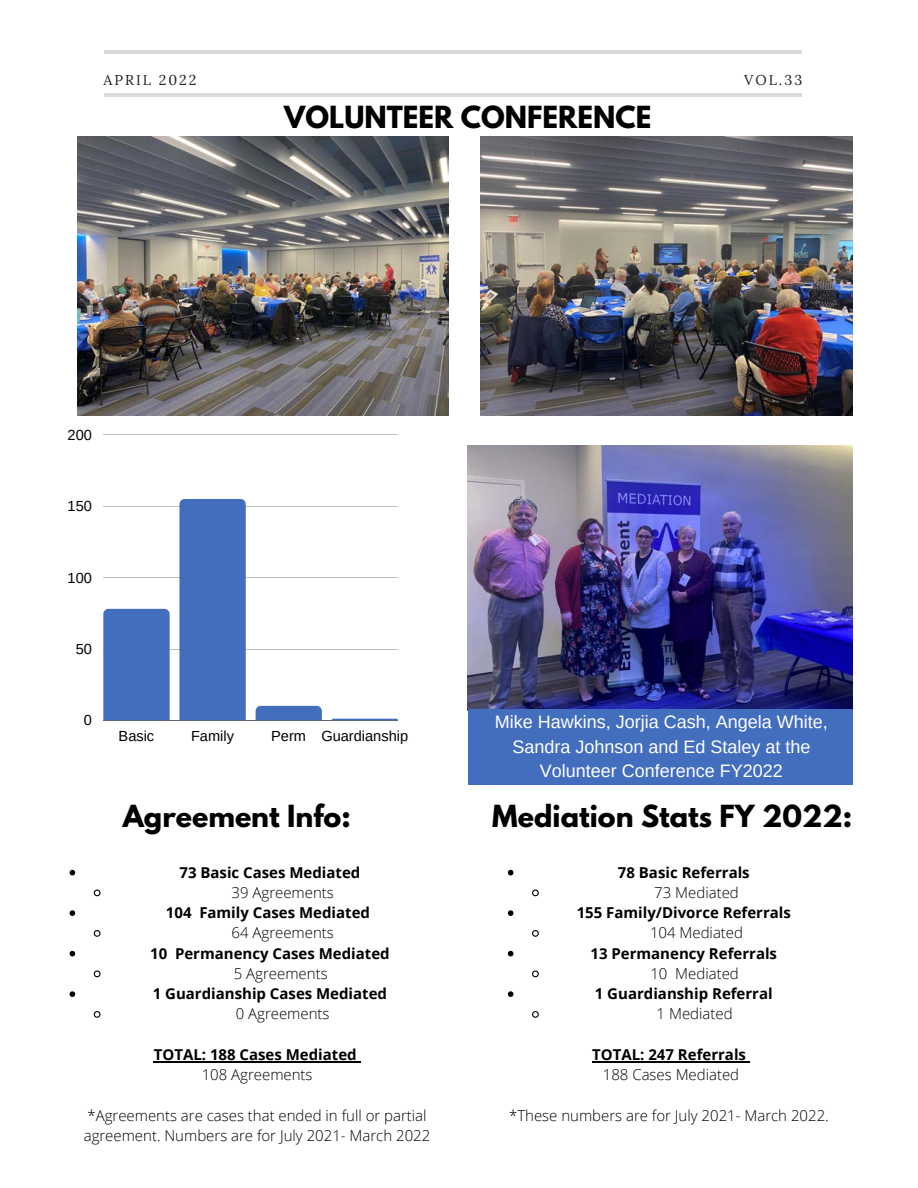
<style>
.page{position:relative;width:918px;height:1188px;background:#fff}
.page>*{position:absolute;margin:0;border:0;box-sizing:border-box;transform-origin:0 0}
.t1{font:700 27px "League Spartan";color:#000}
.t2{font:18px/24.8px "Arimo";color:#fff;text-align:center}
.t3{font:300 15px/20.2px "Open Sans";color:#000}
.t4{font:700 15px "Open Sans";color:#000}
.t5{font:14.55px "Arimo";color:#000}
.t6{font:14.25px "Lora";letter-spacing:.14em;color:#222}
</style>
<div class="page">
<hr style="left:104px;top:93px;width:698px;height:3px;background:#000">
<hr style="left:105px;top:50px;width:697px;height:4px;background:#dadada">
<hr style="left:103px;top:435px;width:295px;height:1px;background:#000">
<hr style="left:103px;top:506px;width:295px;height:1px;background:#000">
<hr style="left:103px;top:577px;width:295px;height:1px;background:#000">
<hr style="left:103px;top:649px;width:295px;height:1px;background:#000">
<hr style="left:103px;top:720px;width:295px;height:1px;background:#000">
<div style="left:103px;top:609px;width:67px;height:111px;background:#436ebe"></div>
<div style="left:179px;top:499px;width:67px;height:221px;background:#436ebe"></div>
<svg style="left:256px;top:706px;width:66px;height:14px"></svg>
<svg style="left:332px;top:719px;width:66px;height:1px"></svg>
<img style="left:468px;top:446px;width:385px;height:263px">
<div style="left:468px;top:709px;width:385px;height:76px;background:#436ebe"></div>
<img style="left:77px;top:136px;width:372px;height:279px">
<img style="left:481px;top:136px;width:371px;height:279px">
<svg style="left:508px;top:870px;width:5px;height:5px"></svg>
<svg style="left:532px;top:889px;width:7px;height:8px"></svg>
<svg style="left:508px;top:910px;width:5px;height:6px"></svg>
<svg style="left:532px;top:930px;width:7px;height:7px"></svg>
<svg style="left:508px;top:951px;width:5px;height:5px"></svg>
<svg style="left:532px;top:970px;width:7px;height:8px"></svg>
<svg style="left:508px;top:991px;width:5px;height:6px"></svg>
<svg style="left:532px;top:1011px;width:7px;height:7px"></svg>
<hr style="left:592px;top:1061px;width:154px;height:1px;background:#000">
<svg style="left:70px;top:870px;width:5px;height:5px"></svg>
<svg style="left:93px;top:889px;width:8px;height:8px"></svg>
<svg style="left:70px;top:910px;width:5px;height:6px"></svg>
<svg style="left:93px;top:930px;width:8px;height:7px"></svg>
<svg style="left:70px;top:951px;width:5px;height:5px"></svg>
<svg style="left:93px;top:970px;width:8px;height:8px"></svg>
<svg style="left:70px;top:991px;width:5px;height:6px"></svg>
<svg style="left:93px;top:1011px;width:8px;height:7px"></svg>
<hr style="left:154px;top:1061px;width:203px;height:1px;background:#000">
<p class="t6" style="left:104px;top:71px;width:94px">APRIL 2022</p>
<p class="t6" style="left:744px;top:71px;width:60px">VOL.33</p>
<p class="t1" style="left:284px;top:103px;width:369px">VOLUNTEER CONFERENCE</p>
<p class="t5" style="left:68px;top:427px;width:26px">200</p>
<p class="t5" style="left:68px;top:498px;width:26px">150</p>
<p class="t5" style="left:68px;top:569px;width:26px">100</p>
<p class="t5" style="left:76px;top:641px;width:18px">50</p>
<p class="t5" style="left:84px;top:712px;width:10px">0</p>
<p class="t5" style="left:119px;top:728px;width:37px">Basic</p>
<p class="t5" style="left:191px;top:728px;width:44px">Family</p>
<p class="t5" style="left:271px;top:728px;width:36px">Perm</p>
<p class="t5" style="left:321px;top:728px;width:88px">Guardianship</p>
<p class="t2" style="left:495px;top:709px;width:334px">Mike Hawkins, Jorjia Cash, Angela White,<br>Sandra Johnson and Ed Staley at the<br>Volunteer Conference FY2022</p>
<p class="t1" style="left:123px;top:803px;width:229px">Agreement Info:</p>
<p class="t4" style="left:180px;top:862px;width:182px">73 Basic Cases Mediated</p>
<p class="t3" style="left:232px;top:882px;width:104px">39 Agreements</p>
<p class="t4" style="left:166px;top:902px;width:206px">104 Family Cases Mediated</p>
<p class="t3" style="left:232px;top:923px;width:104px">64 Agreements</p>
<p class="t4" style="left:150px;top:943px;width:241px">10 Permanency Cases Mediated</p>
<p class="t3" style="left:234px;top:963px;width:95px">5 Agreements</p>
<p class="t4" style="left:153px;top:983px;width:236px">1 Guardianship Cases Mediated</p>
<p class="t3" style="left:236px;top:1004px;width:95px">0 Agreements</p>
<p class="t4" style="left:154px;top:1044px;width:204px">TOTAL: 188 Cases Mediated</p>
<p class="t3" style="left:202px;top:1064px;width:112px">108 Agreements</p>
<p class="t3" style="left:84px;top:1105px;width:348px">*Agreements are cases that ended in full or partial agreement. Numbers are for July 2021- March 2022</p>
<p class="t1" style="left:492px;top:803px;width:361px">Mediation Stats FY 2022:</p>
<p class="t4" style="left:618px;top:862px;width:133px">78 Basic Referrals</p>
<p class="t3" style="left:654px;top:882px;width:86px">73 Mediated</p>
<p class="t4" style="left:577px;top:902px;width:216px">155 Family/Divorce Referrals</p>
<p class="t3" style="left:650px;top:923px;width:95px">104 Mediated</p>
<p class="t4" style="left:591px;top:943px;width:188px">13 Permanency Referrals</p>
<p class="t3" style="left:650px;top:963px;width:90px">10 Mediated</p>
<p class="t4" style="left:595px;top:983px;width:179px">1 Guardianship Referral</p>
<p class="t3" style="left:657px;top:1004px;width:77px">1 Mediated</p>
<p class="t4" style="left:592px;top:1044px;width:155px">TOTAL: 247 Referrals</p>
<p class="t3" style="left:603px;top:1064px;width:138px">188 Cases Mediated</p>
<p class="t3" style="left:509px;top:1105px;width:321px">*These numbers are for July 2021- March 2022.</p>
</div>
